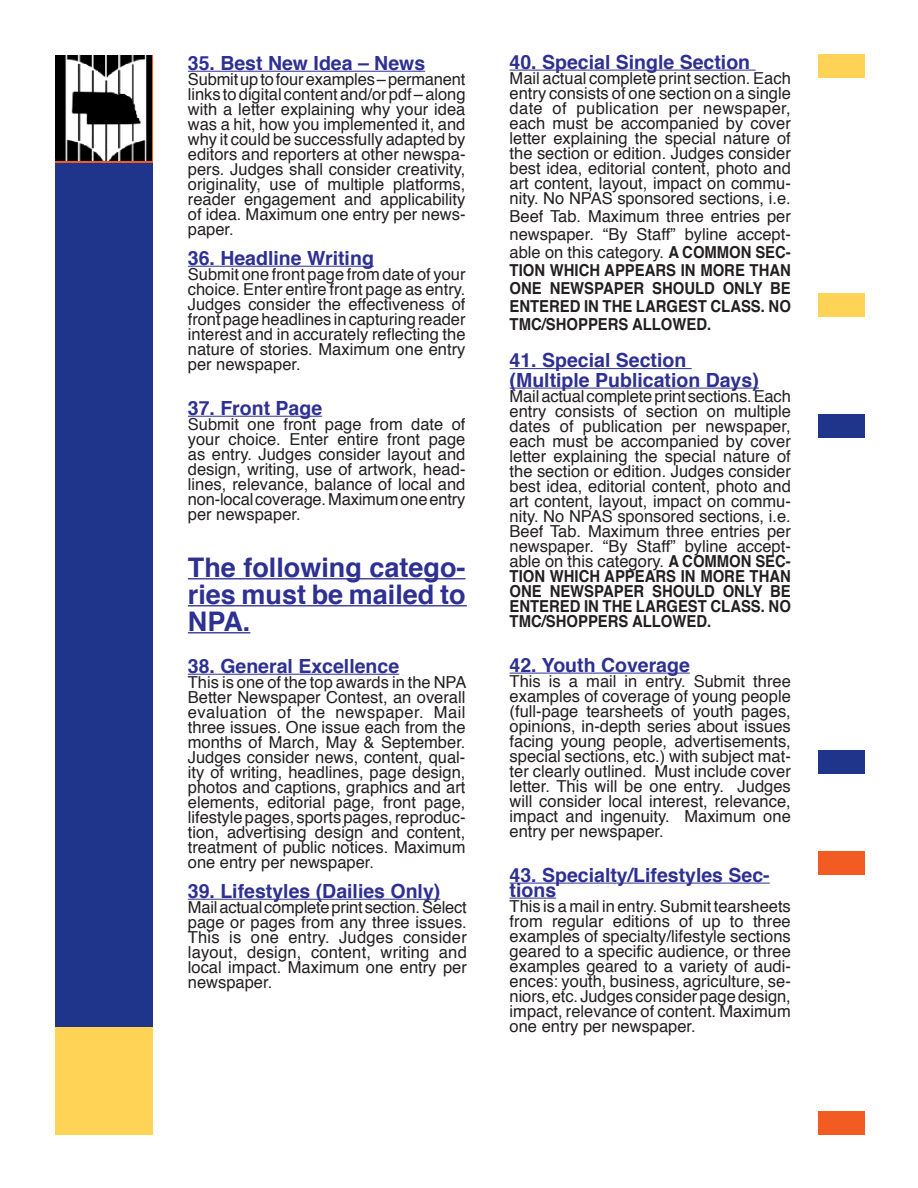
<style>
.page{position:relative;width:918px;height:1188px;background:#fff}
.page>*{position:absolute;margin:0;border:0;box-sizing:border-box;transform-origin:0 0}
.t1{font:700 27px/27px "Helvetica";color:#2e3092;text-align:justify}
.t2{font:700 19.5px/19.5px "Helvetica";color:#2e3092}
.t3{font:16.5px/15px "Helvetica";color:#231f20;text-align:justify}
.t4{font:700 16.5px/18px "Helvetica";color:#231f20;text-align:justify;scale:.9 1}
.s1{font-weight:400}
.s2{font-weight:700}
</style>
<div class="page">
<div style="left:818px;top:55px;width:47px;height:23px;background:#fed356"></div>
<div style="left:55px;top:163px;width:97px;height:864px;background:#1e358b"></div>
<div style="left:55px;top:55px;width:97px;height:108px;background:linear-gradient(to right,#f25b21,#f25b21)"></div>
<div style="left:55px;top:1027px;width:97px;height:108px;background:#fed356"></div>
<div style="left:818px;top:293px;width:47px;height:23px;background:#fed356"></div>
<div style="left:818px;top:415px;width:47px;height:23px;background:#1e358b"></div>
<div style="left:818px;top:750px;width:47px;height:23px;background:#1e358b"></div>
<div style="left:818px;top:851px;width:47px;height:23px;background:#f25b21"></div>
<div style="left:818px;top:1111px;width:47px;height:24px;background:#f25b21"></div>
<img style="left:56px;top:56px;width:96px;height:104px">
<hr style="left:188px;top:71px;width:237px;height:1px;background:#2e3092">
<hr style="left:188px;top:266px;width:186px;height:1px;background:#2e3092">
<hr style="left:188px;top:416px;width:134px;height:1px;background:#2e3092">
<hr style="left:188px;top:578px;width:278px;height:1px;background:#2e3092">
<hr style="left:188px;top:605px;width:279px;height:1px;background:#2e3092">
<hr style="left:188px;top:632px;width:62px;height:1px;background:#2e3092">
<hr style="left:188px;top:674px;width:211px;height:1px;background:#2e3092">
<hr style="left:188px;top:899px;width:252px;height:1px;background:#2e3092">
<hr style="left:510px;top:70px;width:246px;height:1px;background:#2e3092">
<hr style="left:510px;top:368px;width:182px;height:1px;background:#2e3092">
<hr style="left:510px;top:388px;width:249px;height:1px;background:#2e3092">
<hr style="left:510px;top:673px;width:180px;height:1px;background:#2e3092">
<hr style="left:510px;top:883px;width:260px;height:1px;background:#2e3092">
<hr style="left:510px;top:898px;width:46px;height:1px;background:#2e3092">
<p class="t2" style="left:188px;top:55px;width:239px">35. Best New Idea – News</p>
<p class="t3" style="left:188px;top:73px;width:279px">Submit up to four examples – permanent links to digital content and/or pdf – along with a letter explaining why your idea was a hit, how you implemented it, and why it could be successfully adapted by editors and reporters at other newspa&shy;pers. Judges shall consider creativity, originality, use of multiple platforms, reader engagement and applicability of idea. Maximum one entry per news&shy;paper.</p>
<p class="t2" style="left:188px;top:250px;width:188px">36. Headline Writing</p>
<p class="t3" style="left:188px;top:268px;width:279px">Submit one front page from date of your choice. Enter entire front page as entry.<br>Judges consider the effectiveness of front page headlines in capturing reader interest and in accurately reflecting the nature of stories. Maximum one entry per newspaper.</p>
<p class="t2" style="left:188px;top:400px;width:136px">37. Front Page</p>
<p class="t3" style="left:188px;top:418px;width:279px">Submit one front page from date of your choice. Enter entire front page as entry. Judges consider layout and design, writing, use of artwork, head&shy;lines, relevance, balance of local and non-local coverage. Maximum one entry per newspaper.</p>
<p class="t1" style="left:188px;top:556px;width:279px">The following catego&shy;ries must be mailed to NPA.</p>
<p class="t2" style="left:188px;top:658px;width:213px">38. General Excellence</p>
<p class="t3" style="left:188px;top:676px;width:280px">This is one of the top awards in the NPA Better Newspaper Contest, an overall evaluation of the newspaper. Mail three issues. One issue each from the months of March, May &amp; September.<br>Judges consider news, content, qual&shy;ity of writing, headlines, page design, photos and captions, graphics and art elements, editorial page, front page, lifestyle pages, sports pages, reproduc&shy;tion, advertising design and content, treatment of public notices. Maximum one entry per newspaper.</p>
<p class="t2" style="left:188px;top:883px;width:254px">39. Lifestyles (Dailies Only)</p>
<p class="t3" style="left:188px;top:901px;width:280px">Mail actual complete print section. Select page or pages from any three issues.<br>This is one entry. Judges consider layout, design, content, writing and local impact. Maximum one entry per newspaper.</p>
<p class="t2" style="left:510px;top:54px;width:242px">40. Special Single Section</p>
<p class="t3" style="left:510px;top:72px;width:283px">Mail actual complete print section. Each entry consists of one section on a single date of publication per newspaper, each must be accompanied by cover letter explaining the special nature of the section or edition. Judges consider best idea, editorial content, photo and art content, layout, impact on commu&shy;nity. No NPAS sponsored sections, i.e.</p>
<p class="t4" style="left:510px;top:208px;width:314px"><span class="s1">Beef Tab. Maximum three entries per newspaper. “By Staff” byline accept&shy;able on this category.</span> A COMMON SEC-TION WHICH APPEARS IN MORE THAN ONE NEWSPAPER SHOULD ONLY BE ENTERED IN THE LARGEST CLASS. NO TMC/SHOPPERS ALLOWED.</p>
<p class="t2" style="left:510px;top:352px;width:251px">41. Special Section (Multiple Publication Days)</p>
<p class="t3" style="left:510px;top:390px;width:283px">Mail actual complete print sections. Each entry consists of section on multiple dates of publication per newspaper, each must be accompanied by cover letter explaining the special nature of the section or edition. Judges consider best idea, editorial content, photo and art content, layout, impact on commu&shy;nity. No NPAS sponsored sections, i.e.<br>Beef Tab. Maximum three entries per newspaper. “By Staff” byline accept&shy;able on this category. <span class="s2">A COMMON SEC-TION WHICH APPEARS IN MORE THAN ONE NEWSPAPER SHOULD ONLY BE ENTERED IN THE LARGEST CLASS. NO TMC/SHOPPERS ALLOWED.</span></p>
<p class="t2" style="left:510px;top:657px;width:182px">42. Youth Coverage</p>
<p class="t3" style="left:510px;top:675px;width:283px">This is a mail in entry. Submit three examples of coverage of young people (full-page tearsheets of youth pages, opinions, in-depth series about issues facing young people, advertisements, special sections, etc.) with subject mat&shy;ter clearly outlined. Must include cover letter. This will be one entry. Judges will consider local interest, relevance, impact and ingenuity. Maximum one entry per newspaper.</p>
<p class="t2" style="left:510px;top:869px;width:262px;line-height:15px">43. Specialty/Lifestyles Sec&shy;tions</p>
<p class="t3" style="left:510px;top:900px;width:283px">This is a mail in entry. Submit tearsheets from regular editions of up to three examples of specialty/lifestyle sections geared to a specific audience, or three examples geared to a variety of audi&shy;ences: youth, business, agriculture, se&shy;niors, etc. Judges consider page design, impact, relevance of content. Maximum one entry per newspaper.</p>
</div>
